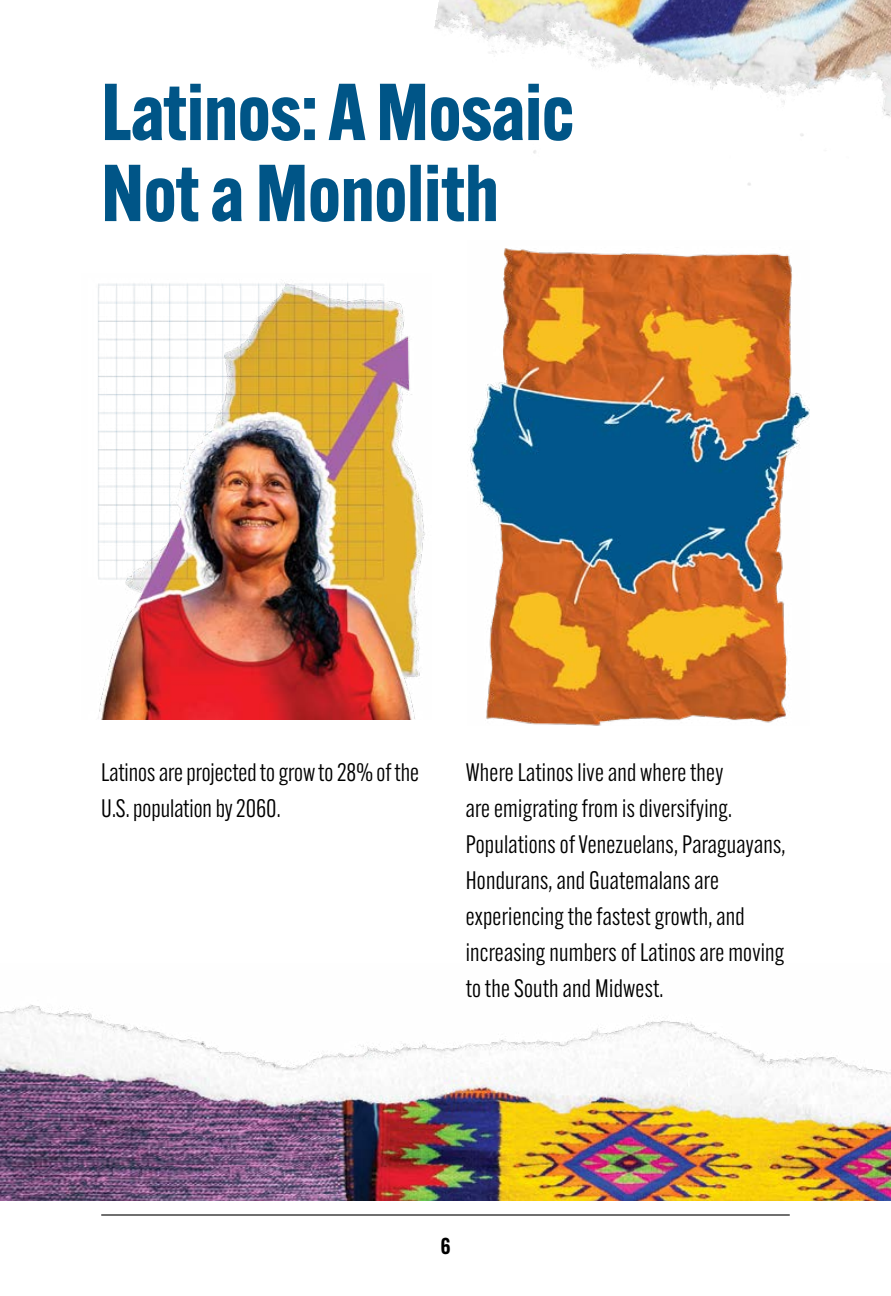
<style>
.page{position:relative;width:891px;height:1296px;background:#fff}
.page>*{position:absolute;margin:0;border:0;box-sizing:border-box;transform-origin:0 0}
.t1{font:700 78.75px/81px "Alternate Gothic ATF";color:#005587}
.t2{font:24.75px/36px "Alternate Gothic ATF";letter-spacing:.01em;color:#000}
.t3{font:600 22.5px "Alternate Gothic ATF";color:#000}
</style>
<div class="page">
<hr style="left:101px;top:1214px;width:689px;height:2px;background:#000">
<img style="left:98px;top:282px;width:327px;height:437px">
<img style="left:470px;top:248px;width:340px;height:478px">
<img style="left:434px;top:0;width:457px;height:186px">
<img style="left:0;top:1004px;width:891px;height:196px">
<h1 class="t1" style="left:101px;top:71px;width:474px">Latinos: A Mosaic<br>Not a Monolith</h1>
<p class="t2" style="left:101px;top:755px;width:319px">Latinos are projected to grow to 28% of the<br>U.S. population by 2060.</p>
<p class="t2" style="left:466px;top:755px;width:321px">Where Latinos live and where they<br>are emigrating from is diversifying.<br>Populations of Venezuelans, Paraguayans, Hondurans, and Guatemalans are experiencing the fastest growth, and increasing numbers of Latinos are moving to the South and Midwest.</p>
<p class="t3" style="left:440px;top:1232px;width:12px">6</p>
</div>
